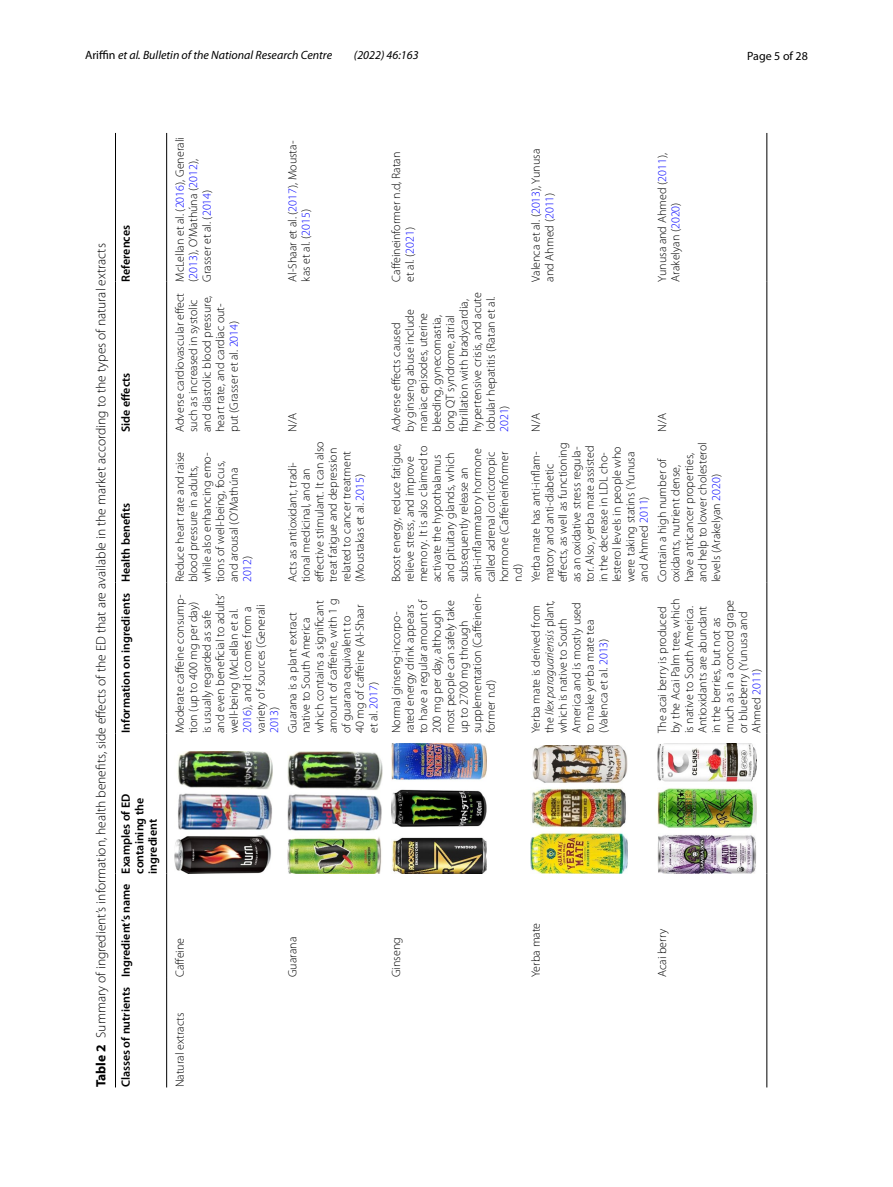
<style>
.page{position:relative;width:893px;height:1187px;background:#fff}
.page>*{position:absolute;margin:0;border:0;box-sizing:border-box;transform-origin:0 0}
.t1{font:300 13.5px "Myriad Pro";color:#000}
.t2{font:300 12px/13.5px "Myriad Pro";color:#000}
.t3{font:600 12px/13.5px "Myriad Pro";color:#000}
.t4{font:italic 12px "Myriad Pro";color:#000}
.t5{font:12px "Myriad Pro";color:#000}
.s1{font-style:normal}
.s2{font-weight:700}
.s3{color:#00f}
.s4{font-style:italic}
</style>
<div class="page">
<hr style="left:115px;top:976px;width:1px;height:111px;background:#000">
<hr style="left:166px;top:976px;width:1px;height:111px;background:#000">
<hr style="left:115px;top:873px;width:1px;height:103px;background:#000">
<hr style="left:166px;top:873px;width:1px;height:103px;background:#000">
<hr style="left:115px;top:733px;width:1px;height:140px;background:#000">
<hr style="left:166px;top:733px;width:1px;height:140px;background:#000">
<hr style="left:115px;top:582px;width:1px;height:151px;background:#000">
<hr style="left:166px;top:582px;width:1px;height:151px;background:#000">
<hr style="left:115px;top:432px;width:1px;height:150px;background:#000">
<hr style="left:166px;top:432px;width:1px;height:150px;background:#000">
<hr style="left:115px;top:282px;width:1px;height:150px;background:#000">
<hr style="left:166px;top:282px;width:1px;height:150px;background:#000">
<hr style="left:115px;top:133px;width:1px;height:149px;background:#000">
<hr style="left:166px;top:133px;width:1px;height:149px;background:#000">
<hr style="left:766px;top:976px;width:1px;height:111px;background:#000">
<hr style="left:766px;top:873px;width:1px;height:103px;background:#000">
<hr style="left:766px;top:733px;width:1px;height:140px;background:#000">
<hr style="left:766px;top:582px;width:1px;height:151px;background:#000">
<hr style="left:766px;top:432px;width:1px;height:150px;background:#000">
<hr style="left:766px;top:282px;width:1px;height:150px;background:#000">
<hr style="left:766px;top:133px;width:1px;height:149px;background:#000">
<img style="left:175px;top:751px;width:97px;height:122px">
<img style="left:287px;top:751px;width:95px;height:122px">
<img style="left:391px;top:743px;width:96px;height:130px">
<img style="left:531px;top:745px;width:97px;height:128px">
<img style="left:657px;top:743px;width:99px;height:130px">
<p class="t4" style="left:85px;top:48px;width:249px"><span class="s1">Ariffin</span> et al. Bulletin of the National Research Centre</p>
<p class="t4" style="left:354px;top:48px;width:66px">(2022) 46:163</p>
<p class="t5" style="left:747px;top:48px;width:62px">Page 5 of 28</p>
<p class="t1" style="left:94px;top:1087px;width:845px;rotate:-90deg"><span class="s2">Table 2</span> Summary of ingredient’s information, health benefits, side effects of the ED that are available in the market according to the types of natural extracts</p>
<p class="t3" style="left:119px;top:282px;width:58px;rotate:-90deg">References</p>
<p class="t3" style="left:119px;top:432px;width:61px;rotate:-90deg">Side effects</p>
<p class="t3" style="left:119px;top:733px;width:231px;rotate:-90deg">Information on ingredients Health benefits</p>
<p class="t3" style="left:119px;top:873px;width:81px;text-indent:-214px;rotate:-90deg">Classes of nutrients Ingredient’s name Examples of ED containing the ingredient</p>
<p class="t2" style="left:173px;top:282px;width:146px;rotate:-90deg">McLellan et al. (<span class="s3">2016</span>), Generali (<span class="s3">2013</span>), O’Mathúna (<span class="s3">2012</span>),<br>Grasser et al. (<span class="s3">2014</span>)</p>
<p class="t2" style="left:173px;top:432px;width:141px;rotate:-90deg">Adverse cardiovascular effect such as increased in systolic and diastolic blood pressure, heart rate, and cardiac out&shy;put (Grasser et al. <span class="s3">2014</span>)</p>
<p class="t2" style="left:173px;top:582px;width:132px;rotate:-90deg">Reduce heart rate and raise blood pressure in adults, while also enhancing emo&shy;tions of well-being, focus, and arousal (O’Mathúna<br><span class="s3">2012</span>)</p>
<p class="t2" style="left:173px;top:733px;width:141px;rotate:-90deg">Moderate caffeine consump&shy;tion (up to 400 mg per day) is usually regarded as safe and even beneficial to adults’ well-being (McLellan et al.<br><span class="s3">2016</span>), and it comes from a variety of sources (Generali<br><span class="s3">2013</span>)</p>
<p class="t2" style="left:286px;top:282px;width:142px;rotate:-90deg">Al-Shaar et al. (<span class="s3">2017</span>), Mousta&shy;kas et al. (<span class="s3">2015</span>)</p>
<p class="t2" style="left:286px;top:432px;width:20px;rotate:-90deg">N/A</p>
<p class="t2" style="left:286px;top:582px;width:143px;rotate:-90deg">Acts as antioxidant, tradi&shy;tional medicinal, and an effective stimulant. It can also treat fatigue and depression related to cancer treatment (Moustakas et al. <span class="s3">2015</span>)</p>
<p class="t2" style="left:286px;top:733px;width:136px;rotate:-90deg">Guarana is a plant extract native to South America which contains a significant amount of caffeine, with 1 g of guarana equivalent to<br>40 mg of caffeine (Al-Shaar et al. <span class="s3">2017</span>)</p>
<p class="t2" style="left:390px;top:282px;width:131px;rotate:-90deg">Caffeineinformer n.d, Ratan et al. (<span class="s3">2021</span>)</p>
<p class="t2" style="left:390px;top:432px;width:141px;rotate:-90deg">Adverse effects caused<br>by ginseng abuse include maniac episodes, uterine bleeding, gynecomastia, long QT syndrome, atrial fibrillation with bradycardia, hypertensive crisis, and acute lobular hepatitis (Ratan et al.<br><span class="s3">2021</span>)</p>
<p class="t2" style="left:390px;top:582px;width:140px;rotate:-90deg">Boost energy, reduce fatigue, relieve stress, and improve memory. It is also claimed to activate the hypothalamus and pituitary glands, which subsequently release an anti-inflammatory hormone called adrenal corticotropic hormone (Caffeineinformer n.d)</p>
<p class="t2" style="left:390px;top:733px;width:142px;rotate:-90deg">Normal ginseng-incorpo&shy;rated energy drink appears to have a regular amount of<br>200 mg per day, although most people can safely take up to 2700 mg through supplementation (Caffeinein&shy;former n.d)</p>
<p class="t2" style="left:529px;top:282px;width:134px;rotate:-90deg">Valenca et al. (<span class="s3">2013</span>), Yunusa and Ahmed (<span class="s3">2011</span>)</p>
<p class="t2" style="left:529px;top:432px;width:20px;rotate:-90deg">N/A</p>
<p class="t2" style="left:529px;top:582px;width:141px;rotate:-90deg">Yerba mate has anti-inflam&shy;matory and anti-diabetic effects, as well as functioning as an oxidative stress regula&shy;tor. Also, yerba mate assisted in the decrease in LDL cho&shy;lesterol levels in people who were taking statins (Yunusa and Ahmed <span class="s3">2011</span>)</p>
<p class="t2" style="left:529px;top:733px;width:134px;rotate:-90deg">Yerba mate is derived from the <span class="s4">Ilex paraguariensis</span> plant, which is native to South<br>America and is mostly used to make yerba mate tea (Valenca et al. <span class="s3">2013</span>)</p>
<p class="t2" style="left:656px;top:282px;width:130px;rotate:-90deg">Yunusa and Ahmed (<span class="s3">2011</span>),<br>Arakelyan (<span class="s3">2020</span>)</p>
<p class="t2" style="left:656px;top:432px;width:20px;rotate:-90deg">N/A</p>
<p class="t2" style="left:656px;top:582px;width:141px;rotate:-90deg">Contain a high number of oxidants, nutrient dense, have anticancer properties, and help to lower cholesterol levels (Arakelyan <span class="s3">2020</span>)</p>
<p class="t2" style="left:656px;top:733px;width:136px;rotate:-90deg">The acai berry is produced by the Acai Palm tree, which is native to South America.<br>Antioxidants are abundant in the berries, but not as much as in a concord grape or blueberry (Yunusa and<br>Ahmed <span class="s3">2011</span>)</p>
<p class="t2" style="left:173px;top:976px;width:41px;rotate:-90deg">Caffeine</p>
<p class="t2" style="left:173px;top:1087px;width:76px;rotate:-90deg">Natural extracts</p>
<p class="t2" style="left:286px;top:976px;width:42px;rotate:-90deg">Guarana</p>
<p class="t2" style="left:390px;top:976px;width:41px;rotate:-90deg">Ginseng</p>
<p class="t2" style="left:529px;top:976px;width:56px;rotate:-90deg">Yerba mate</p>
<p class="t2" style="left:656px;top:976px;width:50px;rotate:-90deg">Acai berry</p>
</div>
